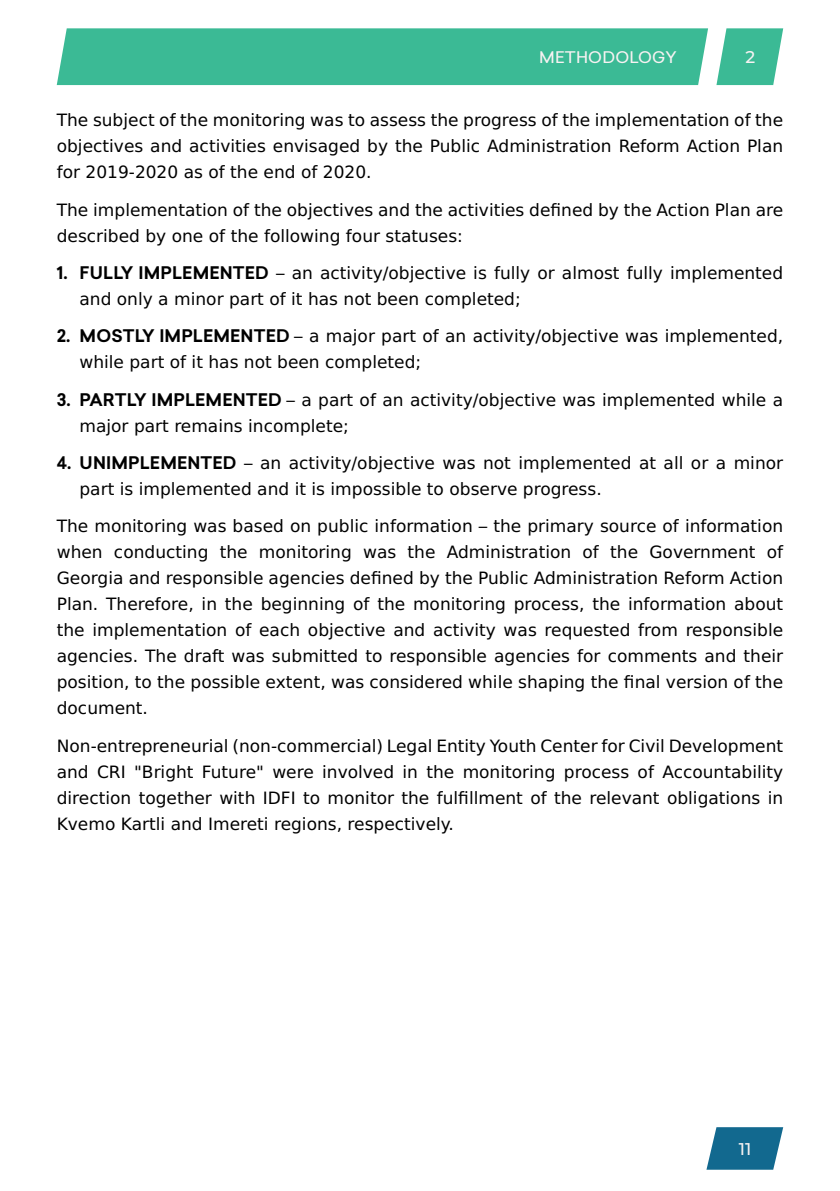
<style>
.page{position:relative;width:840px;height:1191px;background:#fff}
.page>*{position:absolute;margin:0;border:0;box-sizing:border-box;transform-origin:0 0}
.t1{font:17px/26px "DejaVu Sans";color:#000}
.t2{font:500 17px "Montserrat";color:#f7f2f2}
.t3{font:500 16px "TBC Contractica";letter-spacing:.01em;color:#f7f2f2}
.s1{font-family:"TBC Contractica";font-weight:700}
</style>
<div class="page">
<div style="left:57px;top:28px;width:650px;height:57px;background:#3bba95"></div>
<svg style="left:716px;top:28px;width:66px;height:57px;background:#57c4a4"></svg>
<svg style="left:706px;top:1127px;width:76px;height:42px;background:#2f7b9d"></svg>
<p class="t3" style="left:539px;top:45px;width:139px">METHODOLOGY</p>
<p class="t2" style="left:745px;top:45px;width:11px">2</p>
<p class="t1" style="left:57px;top:107px;width:727px;text-align:justify">The subject of the monitoring was to assess the progress of the implementation of the objectives and activities envisaged by the Public Administration Reform Action Plan for 2019-2020 as of the end of 2020.</p>
<p class="t1" style="left:57px;top:197px;width:727px">The implementation of the objectives and the activities defined by the Action Plan are described by one of the following four statuses:</p>
<p class="t1" style="left:79px;top:260px;width:705px;text-indent:-23px"><span class="s1">1. FULLY IMPLEMENTED</span> – an activity/objective is fully or almost fully implemented and only a minor part of it has not been completed;</p>
<p class="t1" style="left:79px;top:323px;width:705px;text-indent:-23px"><span class="s1">2. MOSTLY IMPLEMENTED</span> – a major part of an activity/objective was implemented, while part of it has not been completed;</p>
<p class="t1" style="left:79px;top:387px;width:704px;text-indent:-23px"><span class="s1">3. PARTLY IMPLEMENTED</span> – a part of an activity/objective was implemented while a major part remains incomplete;</p>
<p class="t1" style="left:79px;top:450px;width:705px;text-indent:-23px"><span class="s1">4. UNIMPLEMENTED</span> – an activity/objective was not implemented at all or a minor part is implemented and it is impossible to observe progress.</p>
<p class="t1" style="left:57px;top:513px;width:727px;text-align:justify">The monitoring was based on public information – the primary source of information when conducting the monitoring was the Administration of the Government of Georgia and responsible agencies defined by the Public Administration Reform Action Plan. Therefore, in the beginning of the monitoring process, the information about the implementation of each objective and activity was requested from responsible agencies. The draft was submitted to responsible agencies for comments and their position, to the possible extent, was considered while shaping the final version of the document.</p>
<p class="t1" style="left:57px;top:733px;width:727px;text-align:justify">Non-entrepreneurial (non-commercial) Legal Entity Youth Center for Civil Development and CRI "Bright Future" were involved in the monitoring process of Accountability direction together with IDFI to monitor the fulfillment of the relevant obligations in Kvemo Kartli and Imereti regions, respectively.</p>
<p class="t2" style="left:738px;top:1136px;width:14px">11</p>
</div>
